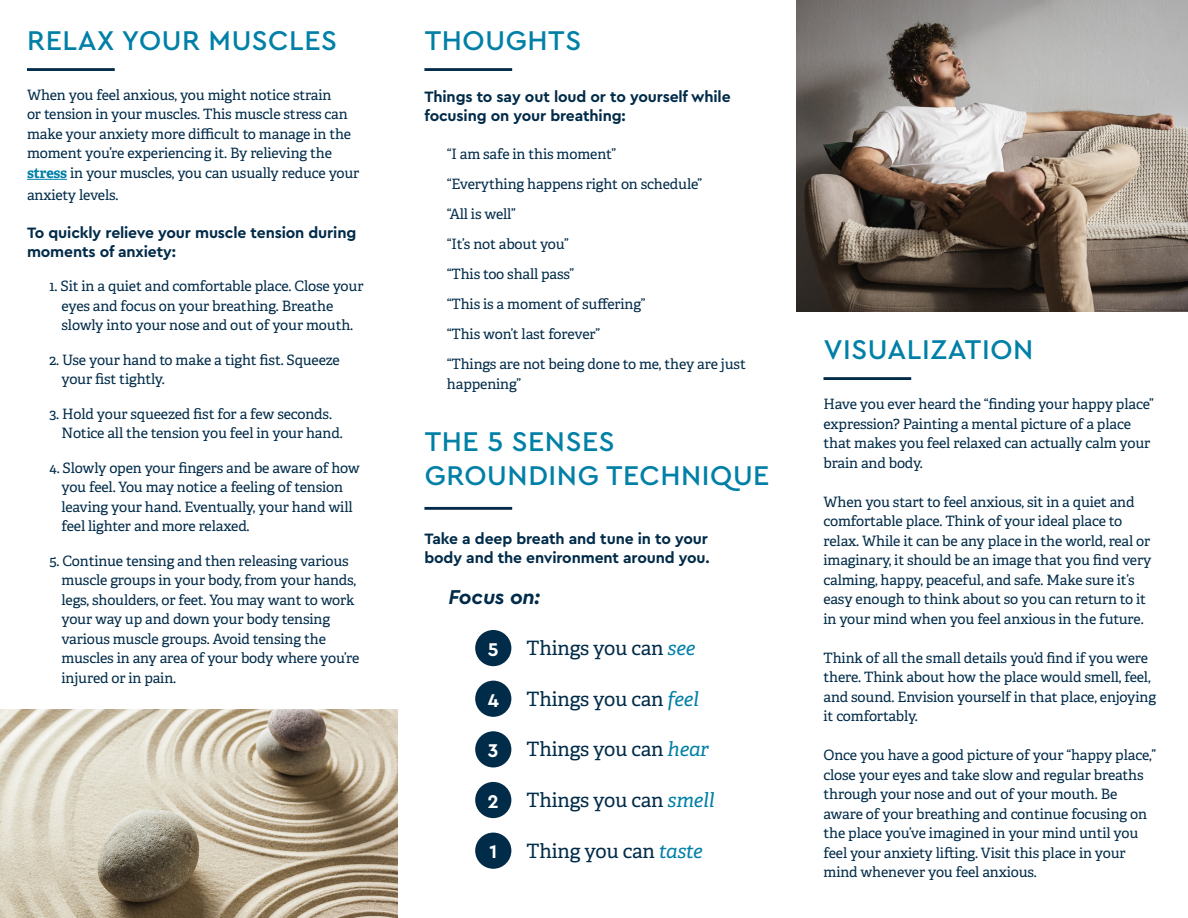
<style>
.page{position:relative;width:1188px;height:918px;background:#fff}
.page>*{position:absolute;margin:0;border:0;box-sizing:border-box;transform-origin:0 0}
.t1{font:500 28.35px "Cera";letter-spacing:.02em;color:#0080a7}
.t2{font:italic 700 21px "Cera";letter-spacing:-.01em;color:#002b49}
.t3{font:19.8px "Adelle";letter-spacing:-.01em;color:#002b49}
.t4{font:700 19.35px "Cera";color:#fff}
.t5{font:700 15.75px/18.9px "Cera";letter-spacing:-.01em;color:#002b49}
.t6{font:14.25px/19.5px "Adelle";letter-spacing:-.01em;color:#002b49}
.s1{font-weight:700;color:#0080a7}
.s2{font-style:italic;color:#0080a7}
</style>
<div class="page">
<hr style="left:27px;top:179px;width:40px;height:1px;background:#0080a7">
<hr style="left:27px;top:68px;width:88px;height:3px;background:#002b49">
<hr style="left:824px;top:377px;width:87px;height:3px;background:#002b49">
<hr style="left:424px;top:68px;width:88px;height:3px;background:#002b49">
<hr style="left:424px;top:507px;width:88px;height:3px;background:#002b49">
<div style="left:475px;top:833px;width:36px;height:36px;background:#002b49;border-radius:50%"></div>
<div style="left:475px;top:782px;width:36px;height:36px;background:#002b49;border-radius:50%"></div>
<div style="left:475px;top:731px;width:36px;height:36px;background:#002b49;border-radius:50%"></div>
<div style="left:475px;top:681px;width:36px;height:36px;background:#002b49;border-radius:50%"></div>
<div style="left:475px;top:630px;width:36px;height:36px;background:#002b49;border-radius:50%"></div>
<img style="left:0;top:710px;width:397px;height:208px">
<img style="left:796px;top:0;width:392px;height:312px">
<p class="t1" style="left:27px;top:22px;width:311px">RELAX YOUR MUSCLES</p>
<p class="t6" style="left:27px;top:85px;width:334px">When you feel anxious, you might notice strain<br>or tension in your muscles. This muscle stress can make your anxiety more difficult to manage in the moment you’re experiencing it. By relieving the <span class="s1">stress</span> in your muscles, you can usually reduce your</p>
<p class="t6" style="left:27px;top:186px;width:93px">anxiety levels.</p>
<p class="t5" style="left:27px;top:223px;width:331px">To quickly relieve your muscle tension during moments of anxiety:</p>
<p class="t6" style="left:61px;top:277px;width:304px;text-indent:-12px">1. Sit in a quiet and comfortable place. Close your eyes and focus on your breathing. Breathe slowly into your nose and out of your mouth.</p>
<p class="t6" style="left:61px;top:350px;width:280px;text-indent:-12px">2. Use your hand to make a tight fist. Squeeze your fist tightly.</p>
<p class="t6" style="left:61px;top:404px;width:283px;text-indent:-12px">3. Hold your squeezed fist for a few seconds.<br>Notice all the tension you feel in your hand.</p>
<p class="t6" style="left:61px;top:458px;width:300px;text-indent:-12px">4. Slowly open your fingers and be aware of how you feel. You may notice a feeling of tension leaving your hand. Eventually, your hand will feel lighter and more relaxed.</p>
<p class="t6" style="left:61px;top:551px;width:299px;text-indent:-12px">5. Continue tensing and then releasing various muscle groups in your body, from your hands, legs, shoulders, or feet. You may want to work your way up and down your body tensing various muscle groups. Avoid tensing the muscles in any area of your body where you’re injured or in pain.</p>
<p class="t1" style="left:425px;top:22px;width:158px">THOUGHTS</p>
<p class="t5" style="left:424px;top:86px;width:308px">Things to say out loud or to yourself while focusing on your breathing:</p>
<p class="t6" style="left:447px;top:145px;width:171px">“I am safe in this moment”</p>
<p class="t6" style="left:447px;top:175px;width:257px">“Everything happens right on schedule”</p>
<p class="t6" style="left:447px;top:205px;width:70px">“All is well”</p>
<p class="t6" style="left:447px;top:235px;width:123px">“It’s not about you”</p>
<p class="t6" style="left:447px;top:265px;width:129px">“This too shall pass”</p>
<p class="t6" style="left:447px;top:295px;width:200px">“This is a moment of suffering”</p>
<p class="t6" style="left:447px;top:325px;width:155px">“This won’t last forever”</p>
<p class="t6" style="left:447px;top:355px;width:300px">“Things are not being done to me, they are just happening”</p>
<p class="t1" style="left:425px;top:423px;width:192px">THE 5 SENSES</p>
<p class="t1" style="left:425px;top:457px;width:346px">GROUNDING TECHNIQUE</p>
<p class="t5" style="left:424px;top:529px;width:285px">Take a deep breath and tune in to your</p>
<p class="t5" style="left:424px;top:548px;width:287px">body and the environment around you.</p>
<p class="t2" style="left:448px;top:583px;width:93px">Focus on:</p>
<p class="t3" style="left:527px;top:636px;width:170px">Things you can <span class="s2">see</span></p>
<p class="t3" style="left:527px;top:686px;width:174px">Things you can <span class="s2">feel</span></p>
<p class="t3" style="left:527px;top:737px;width:184px">Things you can <span class="s2">hear</span></p>
<p class="t3" style="left:527px;top:788px;width:189px">Things you can <span class="s2">smell</span></p>
<p class="t4" style="left:489px;top:839px;width:9px">1</p>
<p class="t3" style="left:527px;top:838px;width:177px">Thing you can <span class="s2">taste</span></p>
<p class="t4" style="left:488px;top:637px;width:12px">5</p>
<p class="t4" style="left:488px;top:687px;width:13px">4</p>
<p class="t4" style="left:488px;top:738px;width:12px">3</p>
<p class="t4" style="left:488px;top:788px;width:13px">2</p>
<p class="t1" style="left:824px;top:331px;width:211px">VISUALIZATION</p>
<p class="t6" style="left:824px;top:395px;width:332px">Have you ever heard the “finding your happy place” expression? Painting a mental picture of a place that makes you feel relaxed can actually calm your brain and body.</p>
<p class="t6" style="left:824px;top:492px;width:329px">When you start to feel anxious, sit in a quiet and comfortable place. Think of your ideal place to relax. While it can be any place in the world, real or imaginary, it should be an image that you find very calming, happy, peaceful, and safe. Make sure it’s easy enough to think about so you can return to it in your mind when you feel anxious in the future.</p>
<p class="t6" style="left:824px;top:648px;width:334px">Think of all the small details you’d find if you were there. Think about how the place would smell, feel, and sound. Envision yourself in that place, enjoying it comfortably.</p>
<p class="t6" style="left:824px;top:746px;width:334px">Once you have a good picture of your “happy place,” close your eyes and take slow and regular breaths through your nose and out of your mouth. Be aware of your breathing and continue focusing on the place you’ve imagined in your mind until you feel your anxiety lifting. Visit this place in your mind whenever you feel anxious.</p>
</div>
